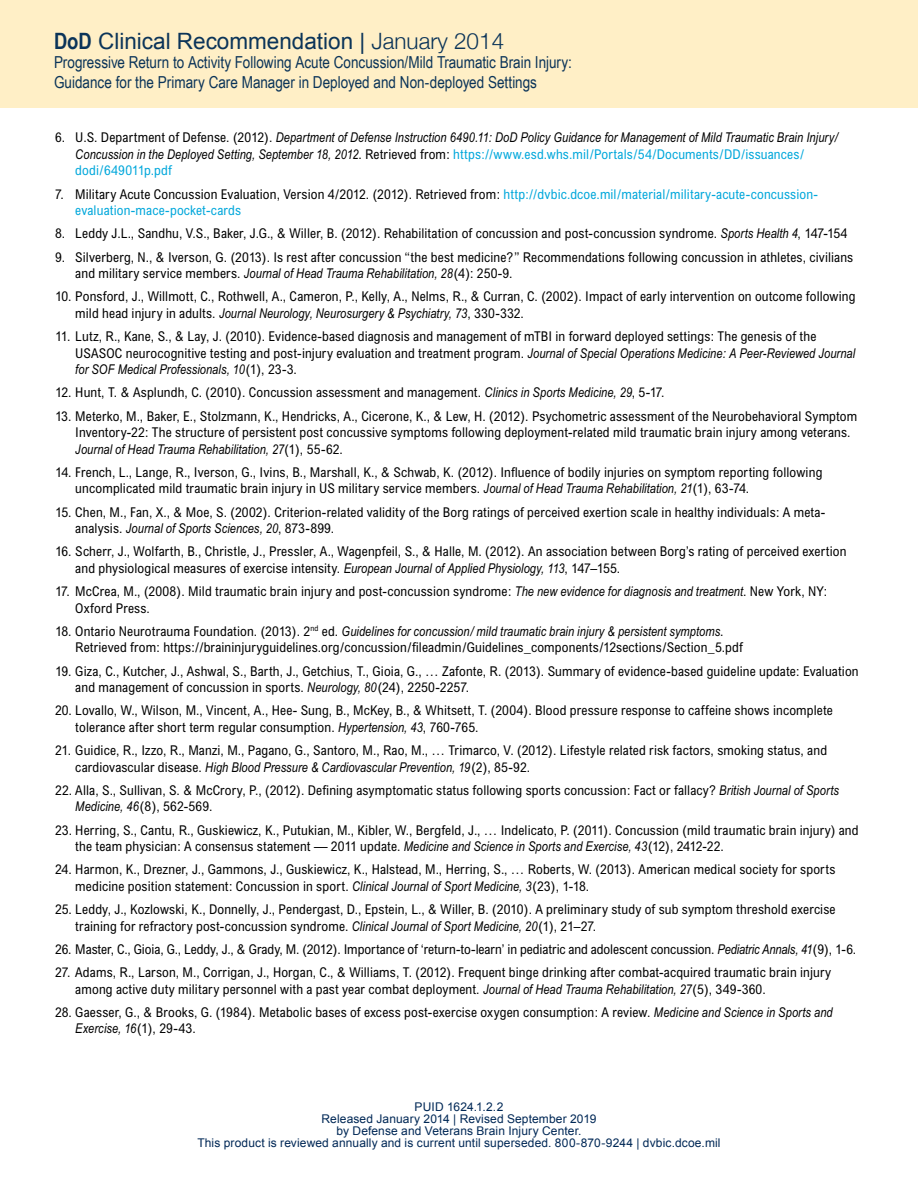
<style>
.page{position:relative;width:918px;height:1188px;background:#fff}
.page>*{position:absolute;margin:0;border:0;box-sizing:border-box;transform-origin:0 0}
.t1{font:22.5px "Arial";color:#0b3459}
.t2{font:16.5px/19.5px "Arial Narrow";color:#0b3459}
.t3{font:condensed 13.5px/16.5px "Arial";letter-spacing:.01em;color:#000}
.t4{font:italic 13.5px/16.5px "Arial Narrow";letter-spacing:.005em;color:#000}
.t5{font:condensed 13.5px/16.5px "Arial";letter-spacing:.01em;color:#00a7db}
.t6{font:12px "Arial";letter-spacing:.01em;color:#002856}
.s1{font-family:"Arial Narrow";font-weight:700}
.s2{font-family:"Helvetica Neue";font-weight:300}
.s3{font-family:"Arial";font-style:normal;font-stretch:condensed}
.s4{font-family:"Arial";font-style:normal;font-stretch:condensed;color:#00a7db}
.s5{color:#000}
.s6{font-family:"Arial Narrow";font-style:italic;font-stretch:normal}
</style>
<div class="page">
<div style="left:0;top:0;width:918px;height:108px;background:#ffefc6"></div>
<h1 class="t1" style="left:54px;top:26px;width:452px"><span class="s1">DoD</span> Clinical Recommendation | <span class="s2">January 2014</span></h1>
<p class="t2" style="left:54px;top:52px;width:520px">Progressive Return to Activity Following Acute Concussion/Mild Traumatic Brain Injury:<br>Guidance for the Primary Care Manager in Deployed and Non-deployed Settings</p>
<p class="t4" style="left:75px;top:129px;width:764px;text-indent:-20px"><span class="s3">6. U.S. Department of Defense. (2012).</span> Department of Defense Instruction 6490.11: DoD Policy Guidance for Management of Mild Traumatic Brain Injury/<br>Concussion in the Deployed Setting, September 18, 2012<span class="s3">. Retrieved from:</span> <span class="s4">https://www.esd.whs.mil/Portals/54/Documents/DD/issuances/ dodi/649011p.pdf</span></p>
<p class="t5" style="left:75px;top:185px;width:744px;text-indent:-20px"><span class="s5">7. Military Acute Concussion Evaluation, Version 4/2012. (2012). Retrieved from:</span> http://dvbic.dcoe.mil/material/military-acute-concussion&shy;evaluation-mace-pocket-cards</p>
<p class="t3" style="left:55px;top:225px;width:794px">8. Leddy J.L., Sandhu, V.S., Baker, J.G., &amp; Willer, B. (2012). Rehabilitation of concussion and post-concussion syndrome. <span class="s6">Sports Health 4</span>, 147-154</p>
<p class="t3" style="left:75px;top:248px;width:779px;text-indent:-20px">9. Silverberg, N., &amp; Iverson, G. (2013). Is rest after concussion “the best medicine?” Recommendations following concussion in athletes, civilians and military service members. <span class="s6">Journal of Head Trauma Rehabilitation, 28</span>(4): 250-9.</p>
<p class="t3" style="left:75px;top:288px;width:782px;text-indent:-20px">10. Ponsford, J., Willmott, C., Rothwell, A., Cameron, P., Kelly, A., Nelms, R., &amp; Curran, C. (2002). Impact of early intervention on outcome following mild head injury in adults. <span class="s6">Journal Neurology, Neurosurgery &amp; Psychiatry, 73</span>, 330-332.</p>
<p class="t3" style="left:75px;top:328px;width:781px;text-indent:-20px">11. Lutz, R., Kane, S., &amp; Lay, J. (2010). Evidence-based diagnosis and management of mTBI in forward deployed settings: The genesis of the<br>USASOC neurocognitive testing and post-injury evaluation and treatment program. <span class="s6">Journal of Special Operations Medicine: A Peer-Reviewed Journal for SOF Medical Professionals, 10</span>(1), 23-3.</p>
<p class="t3" style="left:55px;top:384px;width:611px">12. Hunt, T. &amp; Asplundh, C. (2010). Concussion assessment and management. <span class="s6">Clinics in Sports Medicine, 29</span>, 5-17.</p>
<p class="t3" style="left:75px;top:407px;width:784px;text-indent:-20px">13. Meterko, M., Baker, E., Stolzmann, K., Hendricks, A., Cicerone, K., &amp; Lew, H. (2012). Psychometric assessment of the Neurobehavioral Symptom<br>Inventory-22: The structure of persistent post concussive symptoms following deployment-related mild traumatic brain injury among veterans.<br><span class="s6">Journal of Head Trauma Rehabilitation, 27</span>(1), 55-62.</p>
<p class="t3" style="left:75px;top:464px;width:749px;text-indent:-20px">14. French, L., Lange, R., Iverson, G., Ivins, B., Marshall, K., &amp; Schwab, K. (2012). Influence of bodily injuries on symptom reporting following uncomplicated mild traumatic brain injury in US military service members. <span class="s6">Journal of Head Trauma Rehabilitation, 21</span>(1), 63-74.</p>
<p class="t3" style="left:75px;top:503px;width:751px;text-indent:-20px">15. Chen, M., Fan, X., &amp; Moe, S. (2002). Criterion-related validity of the Borg ratings of perceived exertion scale in healthy individuals: A meta&shy;analysis. <span class="s6">Journal of Sports Sciences, 20</span>, 873-899.</p>
<p class="t3" style="left:75px;top:543px;width:773px;text-indent:-20px">16. Scherr, J., Wolfarth, B., Christle, J., Pressler, A., Wagenpfeil, S., &amp; Halle, M. (2012). An association between Borg’s rating of perceived exertion and physiological measures of exercise intensity. <span class="s6">European Journal of Applied Physiology, 113</span>, 147–155.</p>
<p class="t3" style="left:75px;top:583px;width:753px;text-indent:-20px">17. McCrea, M., (2008). Mild traumatic brain injury and post-concussion syndrome: <span class="s6">The new evidence for diagnosis and treatment</span>. New York, NY:<br>Oxford Press.</p>
<p class="t3" style="left:75px;top:623px;width:669px;text-indent:-20px">18. Ontario Neurotrauma Foundation. (2013). 2<sup>nd</sup> ed. <span class="s6">Guidelines for concussion/ mild traumatic brain injury &amp; persistent symptoms</span>.<br>Retrieved from: https://braininjuryguidelines.org/concussion/fileadmin/Guidelines_components/12sections/Section_5.pdf</p>
<p class="t3" style="left:75px;top:662px;width:785px;text-indent:-20px">19. Giza, C., Kutcher, J., Ashwal, S., Barth, J., Getchius, T., Gioia, G., … Zafonte, R. (2013). Summary of evidence-based guideline update: Evaluation and management of concussion in sports. <span class="s6">Neurology, 80</span>(24), 2250-2257.</p>
<p class="t3" style="left:75px;top:702px;width:759px;text-indent:-20px">20. Lovallo, W., Wilson, M., Vincent, A., Hee- Sung, B., McKey, B., &amp; Whitsett, T. (2004). Blood pressure response to caffeine shows incomplete tolerance after short term regular consumption. <span class="s6">Hypertension, 43</span>, 760-765.</p>
<p class="t3" style="left:75px;top:742px;width:753px;text-indent:-20px">21. Guidice, R., Izzo, R., Manzi, M., Pagano, G., Santoro, M., Rao, M., … Trimarco, V. (2012). Lifestyle related risk factors, smoking status, and cardiovascular disease. <span class="s6">High Blood Pressure &amp; Cardiovascular Prevention, 19</span>(2), 85-92.</p>
<p class="t3" style="left:75px;top:782px;width:765px;text-indent:-20px">22. Alla, S., Sullivan, S. &amp; McCrory, P., (2012). Defining asymptomatic status following sports concussion: Fact or fallacy? <span class="s6">British Journal of Sports<br>Medicine, 46</span>(8), 562-569.</p>
<p class="t3" style="left:75px;top:821px;width:785px;text-indent:-20px">23. Herring, S., Cantu, R., Guskiewicz, K., Putukian, M., Kibler, W., Bergfeld, J., … Indelicato, P. (2011). Concussion (mild traumatic brain injury) and the team physician: A consensus statement — 2011 update. <span class="s6">Medicine and Science in Sports and Exercise, 43</span>(12), 2412-22.</p>
<p class="t3" style="left:75px;top:861px;width:762px;text-indent:-20px">24. Harmon, K., Drezner, J., Gammons, J., Guskiewicz, K., Halstead, M., Herring, S., … Roberts, W. (2013). American medical society for sports medicine position statement: Concussion in sport. <span class="s6">Clinical Journal of Sport Medicine, 3</span>(23), 1-18.</p>
<p class="t3" style="left:75px;top:901px;width:762px;text-indent:-20px">25. Leddy, J., Kozlowski, K., Donnelly, J., Pendergast, D., Epstein, L., &amp; Willer, B. (2010). A preliminary study of sub symptom threshold exercise training for refractory post-concussion syndrome. <span class="s6">Clinical Journal of Sport Medicine, 20</span>(1), 21–27.</p>
<p class="t3" style="left:55px;top:941px;width:803px">26. Master, C., Gioia, G., Leddy, J., &amp; Grady, M. (2012). Importance of ‘return-to-learn’ in pediatric and adolescent concussion. <span class="s6">Pediatric Annals, 41</span>(9), 1-6.</p>
<p class="t3" style="left:75px;top:964px;width:757px;text-indent:-20px">27. Adams, R., Larson, M., Corrigan, J., Horgan, C., &amp; Williams, T. (2012). Frequent binge drinking after combat-acquired traumatic brain injury among active duty military personnel with a past year combat deployment. <span class="s6">Journal of Head Trauma Rehabilitation, 27</span>(5), 349-360.</p>
<p class="t3" style="left:75px;top:1004px;width:759px;text-indent:-20px">28. Gaesser, G., &amp; Brooks, G. (1984). Metabolic bases of excess post-exercise oxygen consumption: A review. <span class="s6">Medicine and Science in Sports and<br>Exercise, 16</span>(1), 29-43.</p>
<p class="t6" style="left:415px;top:1099px;width:90px">PUID 1624.1.2.2</p>
<p class="t6" style="left:322px;top:1111px;width:276px">Released January 2014 | Revised September 2019</p>
<p class="t6" style="left:337px;top:1123px;width:246px">by Defense and Veterans Brain Injury Center.</p>
<p class="t6" style="left:197px;top:1135px;width:525px">This product is reviewed annually and is current until superseded. 800-870-9244 | dvbic.dcoe.mil</p>
</div>
